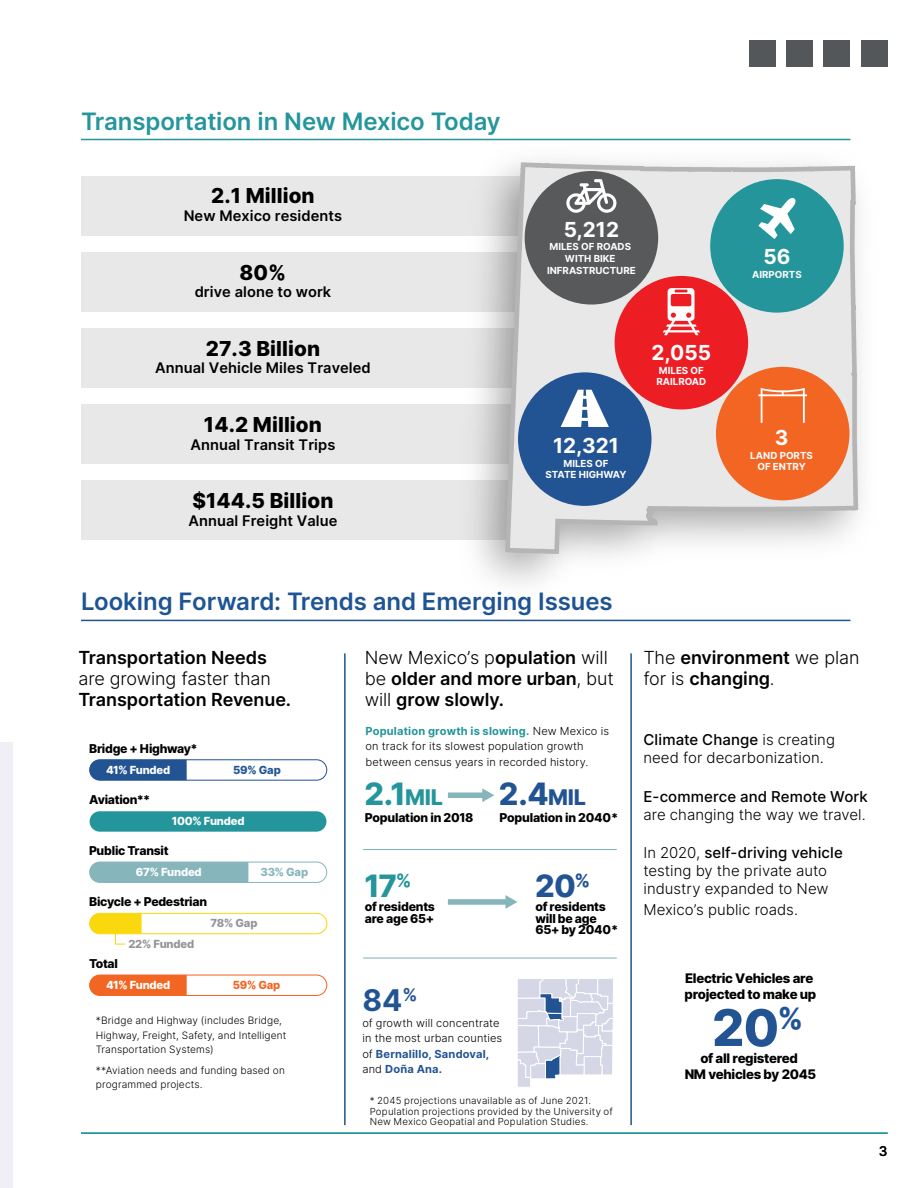
<style>
.page{position:relative;width:918px;height:1188px;background:#fff}
.page>*{position:absolute;margin:0;border:0;box-sizing:border-box;transform-origin:0 0}
.t1{font:800 50.55px "Inter";color:#225494}
.t2{font:800 30.9px "Inter";color:#24959b}
.t3{font:800 30.9px "Inter";color:#225494}
.t4{font:700 29.85px "Inter";color:#225494}
.t5{font:600 24px "Inter";letter-spacing:-.005em;color:#1e5494}
.t6{font:600 24px "Inter";letter-spacing:-.005em;color:#25969c}
.t7{font:800 20.7px "Inter";letter-spacing:.005em;color:#000}
.t8{font:700 20.7px "Inter";color:#fff}
.t9{font:600 18px/21px "Inter";color:#000}
.t10{font:300 18px "Inter";letter-spacing:-.01em;color:#000}
.t11{font:300 15px/18px "Inter";color:#000}
.t12{font:500 15px "Inter";letter-spacing:.005em;color:#000}
.t13{font:600 14.7px "Inter";letter-spacing:.005em;color:#000}
.t14{font:500 13.5px "Inter";color:#000}
.t15{font:800 13.2px/15.6px "Inter";letter-spacing:-.025em;color:#000;text-align:center}
.t16{font:800 12.3px/11.2px "Inter";letter-spacing:-.015em;color:#000}
.t17{font:800 12.15px "Inter";letter-spacing:-.02em;color:#000}
.t18{font:800 11.25px "Inter";letter-spacing:-.015em;color:#fff}
.t19{font:800 11.25px "Inter";letter-spacing:-.015em;color:#939598}
.t20{font:800 11.25px "Inter";color:#225494}
.t21{font:800 11.25px "Inter";color:#86b6bb}
.t22{font:800 11.25px "Inter";color:#f26522}
.t23{font:300 11.1px/15.5px "Inter";letter-spacing:.01em;color:#000}
.t24{font:300 10.2px/14.2px "Inter";letter-spacing:.01em;color:#000}
.t25{font:300 9.75px/10.5px "Inter";letter-spacing:.02em;color:#000}
.t26{font:700 9.75px/11.7px "Inter";color:#fff;text-align:center}
.s1{font-weight:300}
.s2{font-weight:500}
.s3{font-weight:700;color:#24959b}
.s4{font-size:21.6px}
.s5{font-weight:700;color:#225494}
</style>
<div class="page">
<div style="left:89px;top:759px;width:238px;height:22px;border:1px solid #225494;border-radius:10px"></div>
<div style="left:89px;top:760px;width:98px;height:20px;background:#225494"></div>
<div style="left:90px;top:811px;width:236px;height:21px;background:#24959b;border-radius:10px"></div>
<div style="left:89px;top:862px;width:238px;height:21px;border:1px solid #86b6bb;border-radius:10px"></div>
<div style="left:89px;top:862px;width:159px;height:20px;background:#86b6bb"></div>
<div style="left:89px;top:975px;width:238px;height:21px;border:1px solid #f26522;border-radius:10px"></div>
<div style="left:89px;top:975px;width:98px;height:20px;background:#f26522"></div>
<div style="left:89px;top:913px;width:238px;height:21px;border:1px solid #fad80e;border-radius:10px"></div>
<svg style="left:89px;top:913px;width:53px;height:32px"></svg>
<hr style="left:630px;top:653px;width:2px;height:472px;background:#1e5494">
<hr style="left:344px;top:653px;width:2px;height:472px;background:#1e5494">
<div style="left:0;top:742px;width:12px;height:446px;background:#efeff5"></div>
<div style="left:448px;top:792px;width:36px;height:6px;background:#86b6bb"></div>
<svg style="left:482px;top:788px;width:12px;height:14px"></svg>
<div style="left:448px;top:899px;width:59px;height:6px;background:#86b6bb"></div>
<svg style="left:505px;top:895px;width:12px;height:14px"></svg>
<svg style="left:518px;top:979px;width:95px;height:108px"></svg>
<hr style="left:363px;top:849px;width:254px;height:1px;background:#86b6bb">
<hr style="left:363px;top:957px;width:254px;height:2px;background:#86b6bb">
<hr style="left:81px;top:139px;width:769px;height:1px;background:#25969c">
<hr style="left:81px;top:620px;width:769px;height:1px;background:#1e5494">
<div style="left:81px;top:176px;width:467px;height:59px;background:#e8e8e8"></div>
<div style="left:81px;top:252px;width:467px;height:60px;background:#e8e8e8"></div>
<div style="left:81px;top:328px;width:467px;height:60px;background:#e8e8e8"></div>
<div style="left:81px;top:404px;width:467px;height:60px;background:#e8e8e8"></div>
<div style="left:81px;top:480px;width:467px;height:60px;background:#e8e8e8"></div>
<svg style="left:503px;top:160px;width:357px;height:396px"></svg>
<div style="left:525px;top:171px;width:133px;height:134px;background:#58595b;border-radius:50%"></div>
<svg style="left:566px;top:179px;width:51px;height:34px"></svg>
<div style="left:716px;top:367px;width:133px;height:133px;background:#f26522;border-radius:50%"></div>
<svg style="left:758px;top:388px;width:49px;height:35px"></svg>
<div style="left:615px;top:276px;width:133px;height:133px;background:#ed1d24;border-radius:50%"></div>
<svg style="left:663px;top:288px;width:37px;height:47px"></svg>
<div style="left:518px;top:372px;width:134px;height:134px;background:#225494;border-radius:50%"></div>
<svg style="left:561px;top:390px;width:48px;height:37px"></svg>
<div style="left:710px;top:179px;width:134px;height:134px;background:#24959b;border-radius:50%"></div>
<svg style="left:758px;top:198px;width:38px;height:41px"></svg>
<hr style="left:81px;top:1132px;width:807px;height:2px;background:#24959b">
<div style="left:861px;top:40px;width:27px;height:28px;background:#54575a"></div>
<div style="left:824px;top:40px;width:26px;height:28px;background:#54575a"></div>
<div style="left:786px;top:40px;width:27px;height:28px;background:#54575a"></div>
<div style="left:749px;top:40px;width:27px;height:28px;background:#54575a"></div>
<h3 class="t6" style="left:81px;top:104px;width:421px">Transportation in New Mexico Today</h3>
<h3 class="t7" style="left:211px;top:181px;width:105px">2.1 Million</h3>
<h3 class="t13" style="left:184px;top:205px;width:160px">New Mexico residents</h3>
<h3 class="t7" style="left:240px;top:257px;width:48px">80%</h3>
<h3 class="t13" style="left:195px;top:281px;width:138px">drive alone to work</h3>
<h3 class="t7" style="left:206px;top:333px;width:116px">27.3 Billion</h3>
<h3 class="t13" style="left:155px;top:357px;width:217px">Annual Vehicle Miles Traveled</h3>
<h3 class="t7" style="left:204px;top:409px;width:119px">14.2 Million</h3>
<h3 class="t13" style="left:191px;top:434px;width:146px">Annual Transit Trips</h3>
<h3 class="t7" style="left:192px;top:486px;width:143px">$144.5 Billion</h3>
<h3 class="t13" style="left:188px;top:510px;width:151px">Annual Freight Value</h3>
<h3 class="t8" style="left:564px;top:214px;width:57px">5,212</h3>
<p class="t26" style="left:547px;top:241px;width:90px">MILES OF ROADS<br>WITH BIKE<br>INFRASTRUCTURE</p>
<h3 class="t8" style="left:553px;top:431px;width:67px">12,321</h3>
<p class="t26" style="left:546px;top:457px;width:82px">MILES OF<br>STATE HIGHWAY</p>
<h3 class="t8" style="left:652px;top:338px;width:61px">2,055</h3>
<p class="t26" style="left:656px;top:364px;width:51px;text-align:left">MILES OF<br>RAILROAD</p>
<h3 class="t8" style="left:763px;top:242px;width:29px">56</h3>
<p class="t26" style="left:752px;top:268px;width:51px">AIRPORTS</p>
<h3 class="t8" style="left:775px;top:423px;width:15px">3</h3>
<p class="t26" style="left:750px;top:449px;width:64px">LAND PORTS<br>OF ENTRY</p>
<h3 class="t5" style="left:81px;top:584px;width:533px">Looking Forward: Trends and Emerging Issues</h3>
<h3 class="t9" style="left:78px;top:646px;width:190px">Transportation Needs</h3>
<h3 class="t10" style="left:78px;top:665px;width:194px">are growing faster than</h3>
<h3 class="t9" style="left:78px;top:688px;width:214px">Transportation Revenue.</h3>
<h3 class="t9" style="left:365px;top:646px;width:251px"><span class="s1">New Mexico’s p</span>opulation <span class="s1">will be</span> older and more urban<span class="s1">, but will</span> grow slowly.</h3>
<h3 class="t9" style="left:643px;top:646px;width:218px"><span class="s1">The</span> environment <span class="s1">we plan for is</span> changing<span class="s1">.</span></h3>
<h3 class="t11" style="left:643px;top:731px;width:193px"><span class="s2">Climate Change</span> is creating need for decarbonization.</h3>
<h3 class="t12" style="left:643px;top:785px;width:226px">E-commerce and Remote Work</h3>
<h3 class="t11" style="left:643px;top:805px;width:224px">are changing the way we travel.</h3>
<h3 class="t11" style="left:643px;top:843px;width:201px">In 2020, <span class="s2">self-driving vehicle </span>testing by the private auto industry expanded to New</h3>
<h3 class="t11" style="left:643px;top:900px;width:156px">Mexico’s public roads.</h3>
<p class="t23" style="left:365px;top:723px;width:245px"><span class="s3">Population growth is slowing.</span> New Mexico is on track for its slowest population growth between census years in recorded history.</p>
<p class="t17" style="left:89px;top:739px;width:110px">Bridge + Highway*</p>
<p class="t18" style="left:106px;top:762px;width:66px">41% Funded</p>
<p class="t20" style="left:233px;top:762px;width:49px">59% Gap</p>
<p class="t17" style="left:89px;top:791px;width:63px">Aviation**</p>
<p class="t18" style="left:172px;top:813px;width:74px">100% Funded</p>
<p class="t17" style="left:89px;top:841px;width:81px">Public Transit</p>
<p class="t18" style="left:136px;top:864px;width:67px">67% Funded</p>
<p class="t21" style="left:260px;top:864px;width:49px">33% Gap</p>
<h2 class="t2" style="left:364px;top:771px;width:80px">2.1<span class="s4">MIL</span></h2>
<h2 class="t3" style="left:499px;top:771px;width:89px">2.4<span class="s4">MIL</span></h2>
<p class="t16" style="left:365px;top:811px;width:110px">Population in 2018</p>
<p class="t16" style="left:499px;top:811px;width:120px">Population in 2040*</p>
<h2 class="t2" style="left:364px;top:863px;width:49px">17<sup>%</sup></h2>
<p class="t16" style="left:365px;top:901px;width:72px">of residents are age 65+</p>
<h2 class="t3" style="left:535px;top:863px;width:57px">20<sup>%</sup></h2>
<p class="t16" style="left:535px;top:901px;width:84px">of residents will be age<br>65+ by 2040*</p>
<p class="t17" style="left:89px;top:893px;width:120px">Bicycle + Pedestrian</p>
<p class="t19" style="left:128px;top:936px;width:67px">22% Funded</p>
<p class="t19" style="left:211px;top:915px;width:48px">78% Gap</p>
<p class="t16" style="left:89px;top:957px;width:31px">Total</p>
<p class="t18" style="left:106px;top:977px;width:66px">41% Funded</p>
<p class="t22" style="left:233px;top:977px;width:49px">59% Gap</p>
<p class="t24" style="left:96px;top:1013px;width:192px">*Bridge and Highway (includes Bridge,<br>Highway, Freight, Safety, and Intelligent<br>Transportation Systems)</p>
<p class="t24" style="left:96px;top:1063px;width:191px">**Aviation needs and funding based on programmed projects.</p>
<p class="t15" style="left:685px;top:970px;width:133px;text-align:left">Electric Vehicles are projected to make up</p>
<h3 class="t4" style="left:362px;top:978px;width:57px">84<sup>%</sup></h3>
<p class="t23" style="left:362px;top:1015px;width:141px">of growth will concentrate in the most urban counties of <span class="s5">Bernalillo, Sandoval, </span>and <span class="s5">Doña Ana.</span></p>
<h1 class="t1" style="left:712px;top:991px;width:93px">20<sup>%</sup></h1>
<p class="t15" style="left:685px;top:1050px;width:133px">of all registered<br>NM vehicles by 2045</p>
<p class="t25" style="left:370px;top:1095px;width:245px">* 2045 projections unavailable as of June 2021.<br>Population projections provided by the University of<br>New Mexico Geopatial and Population Studies.</p>
<p class="t14" style="left:879px;top:1142px;width:10px">3</p>
</div>
